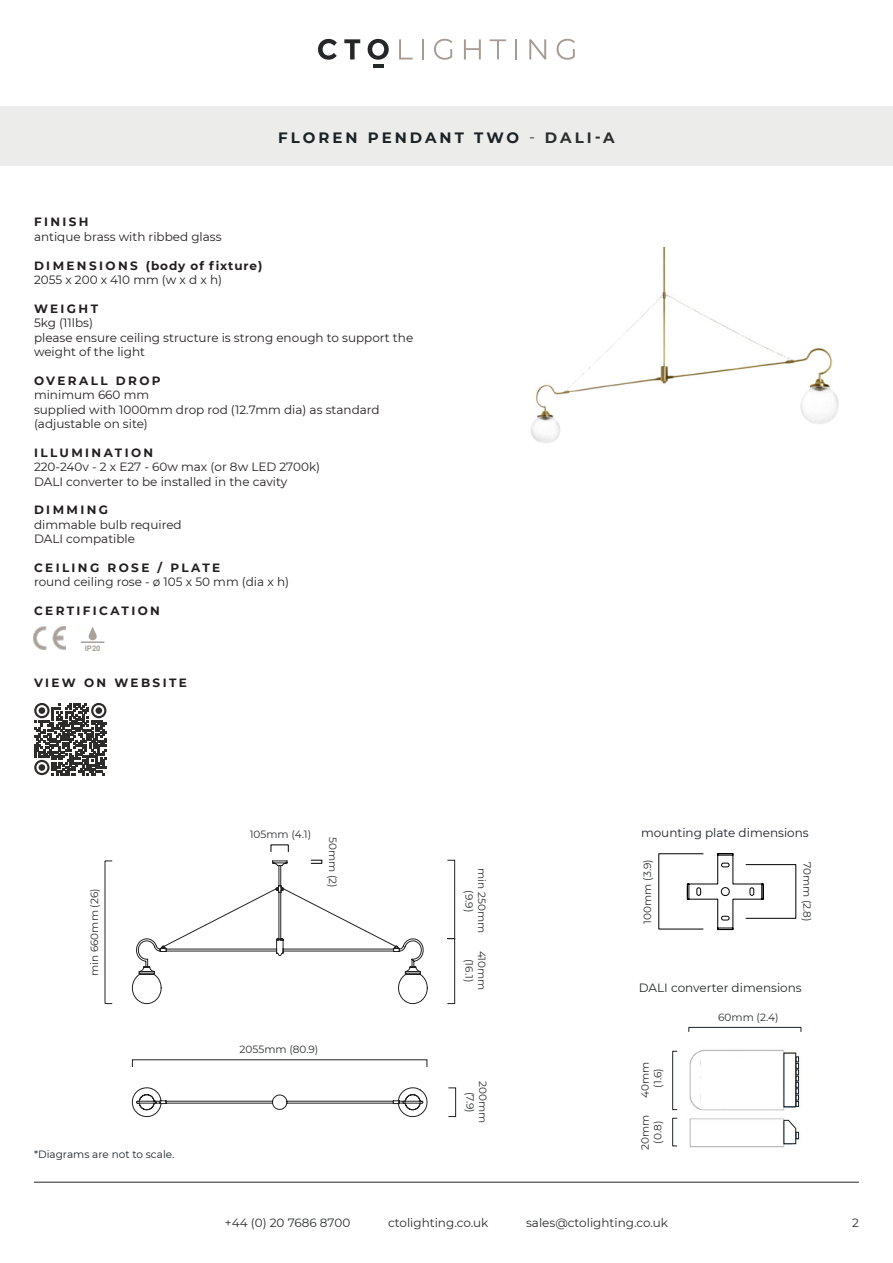
<style>
.page{position:relative;width:893px;height:1263px;background:#fff}
.page>*{position:absolute;margin:0;border:0;box-sizing:border-box;transform-origin:0 0}
.t1{font:700 15px "Montserrat";letter-spacing:.2em;color:#1a2226}
.t2{font:12px/14.4px "Montserrat";color:#231f20}
.t3{font:700 12px "Montserrat";letter-spacing:.2em;color:#231f20}
.t4{font:12px "Montserrat";color:#2a2c2e}
.t5{font:700 12px "Montserrat";letter-spacing:.155em;color:#231f20}
.t6{font:12px "Montserrat";color:#1a2226}
.t7{font:12px "Montserrat";color:#242728}
.t8{font:10.5px/12.6px "Montserrat";color:#2a2c2e;text-align:center}
.t9{font:10.5px "Montserrat";color:#1a2226}
.t10{font:700 7.65px "Arial";color:#a9a29a}
.s1{font-weight:400;color:#2a2c2e}
.s2{color:#2a2c2e}
</style>
<div class="page">
<hr style="left:34px;top:1182px;width:825px;height:1px;background:#242728">
<hr style="left:373px;top:64px;width:11px;height:4px;background:#242728">
<svg style="left:318px;top:39px;width:19px;height:21px"></svg>
<svg style="left:344px;top:39px;width:16px;height:20px"></svg>
<svg style="left:368px;top:39px;width:21px;height:21px"></svg>
<hr style="left:422px;top:39px;width:2px;height:20px;background:#a79a93">
<svg style="left:434px;top:39px;width:18px;height:21px"></svg>
<svg style="left:464px;top:39px;width:17px;height:20px"></svg>
<svg style="left:490px;top:39px;width:16px;height:20px"></svg>
<hr style="left:515px;top:39px;width:2px;height:20px;background:#a79a93">
<svg style="left:529px;top:39px;width:17px;height:20px"></svg>
<svg style="left:557px;top:39px;width:18px;height:21px"></svg>
<svg style="left:399px;top:39px;width:14px;height:20px"></svg>
<div style="left:0;top:106px;width:893px;height:60px;background:#ecedea"></div>
<img style="left:33px;top:627px;width:32px;height:22px">
<div style="left:89px;top:632px;width:8px;height:8px;background:#a9a29a;border-radius:50%"></div>
<svg style="left:89px;top:627px;width:7px;height:7px"></svg>
<hr style="left:81px;top:641px;width:24px;height:2px;background:#a9a29a">
<img style="left:531px;top:247px;width:308px;height:196px">
<div style="left:746px;top:864px;width:50px;height:55px;border:1px solid #000"></div>
<svg style="left:687px;top:853px;width:77px;height:77px"></svg>
<svg style="left:447px;top:859px;width:8px;height:145px"></svg>
<svg style="left:132px;top:860px;width:296px;height:144px"></svg>
<hr style="left:105px;top:861px;width:1px;height:142px;background:#222">
<svg style="left:132px;top:1087px;width:296px;height:30px"></svg>
<div style="left:448px;top:1087px;width:8px;height:30px;border:1px solid #222"></div>
<div style="left:311px;top:860px;width:11px;height:4px;border:1px solid #000001"></div>
<img style="left:689px;top:1049px;width:111px;height:99px">
<div style="left:701px;top:1057px;width:80px;height:50px;background:#fff"></div>
<div style="left:688px;top:1027px;width:113px;height:5px;border:1px solid #1a2226"></div>
<div style="left:672px;top:1051px;width:5px;height:59px;border:1px solid #1a2226"></div>
<div style="left:672px;top:1118px;width:5px;height:28px;border:1px solid #1a2226"></div>
<div style="left:784px;top:1053px;width:12px;height:54px;background:#fff;border:1px solid #1a2226"></div>
<svg style="left:796px;top:1057px;width:3px;height:49px"></svg>
<svg style="left:784px;top:1120px;width:15px;height:24px"></svg>
<svg style="left:34px;top:703px;width:73px;height:72px"></svg>
<div style="left:39px;top:707px;width:6px;height:7px;background:#2e2c2b;border-radius:50%"></div>
<div style="left:96px;top:707px;width:6px;height:7px;background:#2e2c2b;border-radius:50%"></div>
<div style="left:39px;top:764px;width:6px;height:7px;background:#2e2c2b;border-radius:50%"></div>
<p class="t1" style="left:278px;top:127px;width:338px">FLOREN PENDANT TWO <span class="s1">-</span> <span class="s2">DALI-A</span></p>
<p class="t3" style="left:34px;top:213px;width:56px">FINISH</p>
<p class="t2" style="left:34px;top:229px;width:189px">antique brass with ribbed glass</p>
<p class="t5" style="left:34px;top:257px;width:230px">DIMENSIONS (body of fixture)</p>
<p class="t2" style="left:34px;top:272px;width:190px">2055 x 200 x 410 mm (w x d x h)</p>
<p class="t3" style="left:34px;top:300px;width:66px">WEIGHT</p>
<p class="t2" style="left:34px;top:315px;width:381px">5kg (11lbs)<br>please ensure ceiling structure is strong enough to support the weight of the light</p>
<p class="t3" style="left:34px;top:372px;width:128px">OVERALL DROP</p>
<p class="t2" style="left:34px;top:387px;width:347px">minimum 660 mm<br>supplied with 1000mm drop rod (12.7mm dia) as standard (adjustable on site)</p>
<p class="t3" style="left:34px;top:444px;width:121px">ILLUMINATION</p>
<p class="t2" style="left:34px;top:459px;width:288px">220-240v - 2 x E27 - 60w max (or 8w LED 2700k)<br>DALI converter to be installed in the cavity</p>
<p class="t3" style="left:34px;top:501px;width:76px">DIMMING</p>
<p class="t2" style="left:34px;top:517px;width:149px">dimmable bulb required<br>DALI compatible</p>
<p class="t3" style="left:34px;top:559px;width:188px">CEILING ROSE / PLATE</p>
<p class="t2" style="left:34px;top:574px;width:257px">round ceiling rose - ø 105 x 50 mm (dia x h)</p>
<p class="t3" style="left:34px;top:602px;width:127px">CERTIFICATION</p>
<p class="t10" style="left:85px;top:643px;width:17px">IP20</p>
<p class="t3" style="left:34px;top:674px;width:154px">VIEW ON WEBSITE</p>
<p class="t8" style="left:88px;top:976px;width:89px;rotate:-90deg">min 660mm (26)</p>
<p class="t9" style="left:34px;top:1147px;width:142px">*Diagrams are not to scale.</p>
<p class="t8" style="left:250px;top:827px;width:63px">105mm (4.1)</p>
<p class="t8" style="left:339px;top:837px;width:52px;rotate:90deg">50mm (2)</p>
<p class="t8" style="left:240px;top:1042px;width:80px">2055mm (80.9)</p>
<p class="t8" style="left:489px;top:868px;width:66px;rotate:90deg">min 250mm (9.9)</p>
<p class="t8" style="left:489px;top:950px;width:41px;rotate:90deg">410mm (16.1)</p>
<p class="t8" style="left:489px;top:1081px;width:44px;rotate:90deg">200mm (7.9)</p>
<p class="t6" style="left:641px;top:825px;width:169px">mounting plate dimensions</p>
<p class="t8" style="left:641px;top:923px;width:66px;rotate:-90deg">100mm (3.9)</p>
<p class="t8" style="left:814px;top:861px;width:61px;rotate:90deg">70mm (2.8)</p>
<p class="t7" style="left:639px;top:979px;width:164px">DALI converter dimensions</p>
<p class="t8" style="left:718px;top:1010px;width:62px">60mm (2.4)</p>
<p class="t8" style="left:639px;top:1097px;width:38px;rotate:-90deg">40mm (1.6)</p>
<p class="t8" style="left:639px;top:1150px;width:37px;rotate:-90deg">20mm (0.8)</p>
<p class="t4" style="left:225px;top:1214px;width:127px">+44 (0) 20 7686 8700</p>
<p class="t4" style="left:388px;top:1214px;width:102px">ctolighting.co.uk</p>
<p class="t4" style="left:526px;top:1214px;width:143px">sales@ctolighting.co.uk</p>
<p class="t4" style="left:852px;top:1214px;width:8px">2</p>
</div>
